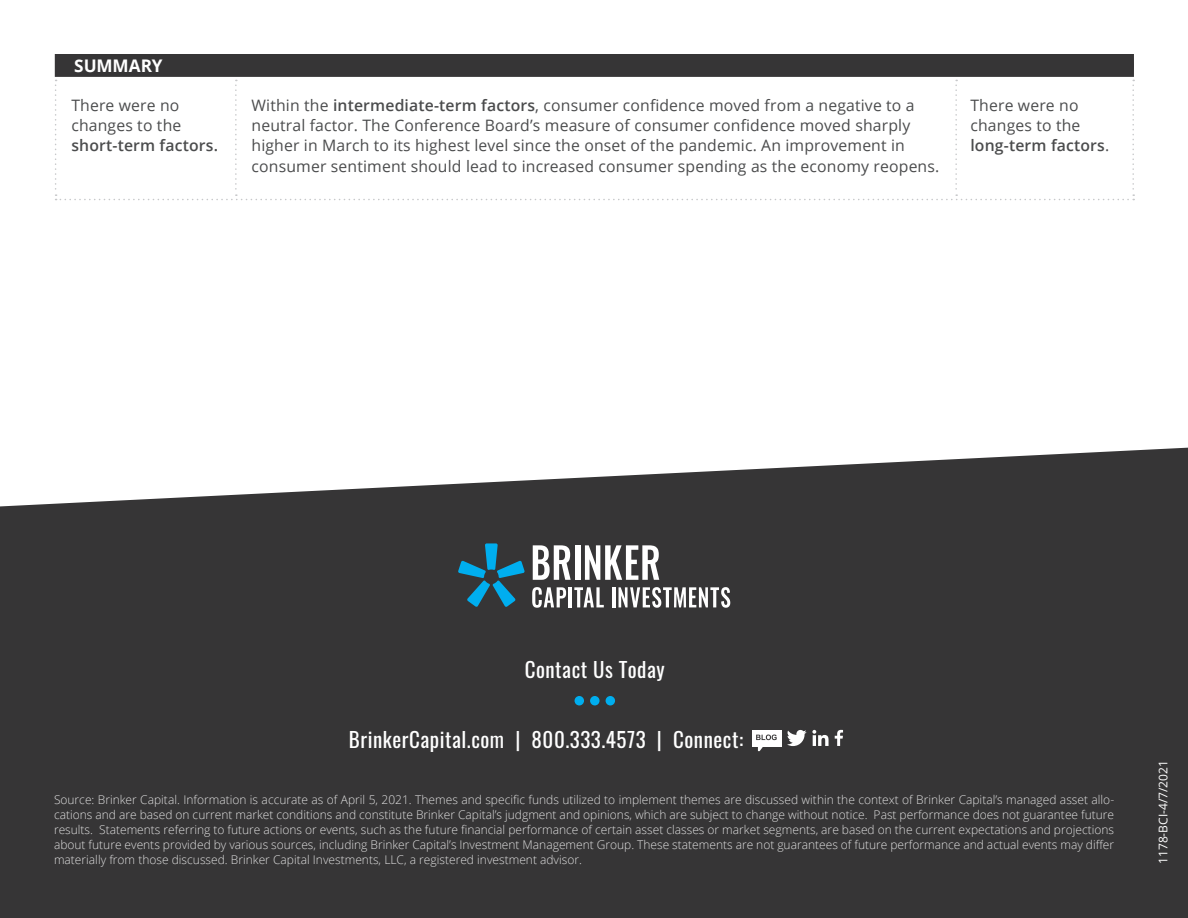
<style>
.page{position:relative;width:1188px;height:918px;background:#fff}
.page>*{position:absolute;margin:0;border:0;box-sizing:border-box;transform-origin:0 0}
.t1{font:21px "Oswald";letter-spacing:.025em;color:#fff}
.t2{font:700 17.4px "Open Sans";letter-spacing:-.01em;color:#fff}
.t3{font:15.75px/20.2px "Open Sans";letter-spacing:.01em;color:#4b4c4d}
.t4{font:600 15.75px "Open Sans";letter-spacing:.01em;color:#4b4c4d}
.t5{font:300 12px/15px "Open Sans";color:#fff;text-align:justify}
.t6{font:12px "Open Sans";color:#fff}
.s1{font-weight:600}
</style>
<div class="page">
<div style="left:0;top:448px;width:1188px;height:470px;background:#363536"></div>
<div style="left:575px;top:696px;width:9px;height:9px;background:#00aeef;border-radius:50%"></div>
<div style="left:590px;top:696px;width:10px;height:9px;background:#00aeef;border-radius:50%"></div>
<div style="left:606px;top:696px;width:9px;height:9px;background:#00aeef;border-radius:50%"></div>
<svg style="left:835px;top:730px;width:8px;height:16px"></svg>
<svg style="left:787px;top:730px;width:42px;height:16px"></svg>
<div style="left:752px;top:730px;width:29px;height:16px;background:#fff"></div>
<svg style="left:758px;top:746px;width:6px;height:5px"></svg>
<svg style="left:756px;top:735px;width:21px;height:5px"></svg>
<svg style="left:533px;top:545px;width:38px;height:35px"></svg>
<div style="left:575px;top:545px;width:5px;height:35px;background:#fff"></div>
<svg style="left:585px;top:545px;width:74px;height:35px"></svg>
<svg style="left:532px;top:587px;width:34px;height:21px"></svg>
<hr style="left:569px;top:587px;width:3px;height:20px;background:#fff">
<svg style="left:574px;top:587px;width:30px;height:20px"></svg>
<hr style="left:612px;top:587px;width:3px;height:20px;background:#fff">
<svg style="left:619px;top:587px;width:111px;height:21px"></svg>
<svg style="left:458px;top:543px;width:67px;height:64px;background:#245b70"></svg>
<svg style="left:55px;top:54px;width:1079px;height:146px"></svg>
<h2 class="t2" style="left:74px;top:53px;width:90px">SUMMARY</h2>
<h3 class="t3" style="left:71px;top:95px;width:111px">There were no changes to the</h3>
<h3 class="t4" style="left:71px;top:135px;width:148px">short-term factors.</h3>
<p class="t3" style="left:252px;top:95px;width:689px">Within the <span class="s1">intermediate-term factors</span>, consumer confidence moved from a negative to a neutral factor. The Conference Board’s measure of consumer confidence moved sharply higher in March to its highest level since the onset of the pandemic. An improvement in consumer sentiment should lead to increased consumer spending as the economy reopens.</p>
<h3 class="t3" style="left:970px;top:95px;width:140px">There were no changes to the <span class="s1">long-term factors</span>.</h3>
<h1 class="t1" style="left:525px;top:651px;width:142px">Contact Us Today</h1>
<h1 class="t1" style="left:349px;top:721px;width:396px">BrinkerCapital.com | 800.333.4573 | Connect:</h1>
<p class="t5" style="left:54px;top:792px;width:1062px">Source: Brinker Capital. Information is accurate as of April 5, 2021. Themes and specific funds utilized to implement themes are discussed within the context of Brinker Capital’s managed asset allo&shy;cations and are based on current market conditions and constitute Brinker Capital’s judgment and opinions, which are subject to change without notice. Past performance does not guarantee future results. Statements referring to future actions or events, such as the future financial performance of certain asset classes or market segments, are based on the current expectations and projections about future events provided by various sources, including Brinker Capital’s Investment Management Group. These statements are not guarantees of future performance and actual events may differ materially from those discussed. Brinker Capital Investments, LLC, a registered investment advisor.</p>
<p class="t6" style="left:1155px;top:864px;width:105px;rotate:-90deg">1178-BCI-4/7/2021</p>
</div>
